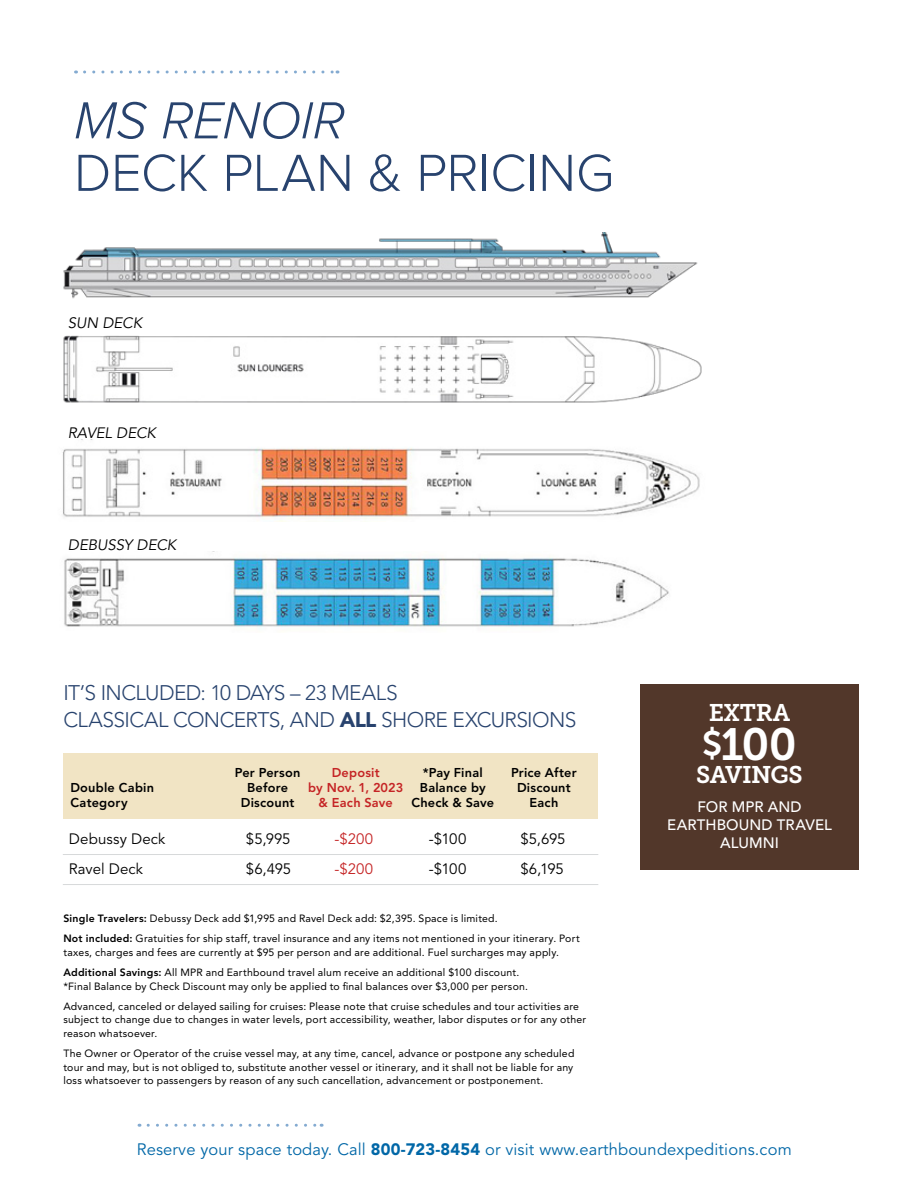
<style>
.page{position:relative;width:918px;height:1188px;background:#fff}
.page>*{position:absolute;margin:0;border:0;box-sizing:border-box;transform-origin:0 0}
.t1{font:300 54px "Proxima Nova";letter-spacing:-.005em;color:#28436e}
.t2{font:italic 300 54px "Proxima Nova";letter-spacing:-.01em;color:#28436e}
.t3{font:45px "Museo Slab 700";color:#fff}
.t4{font:24px "Museo Slab 700";letter-spacing:-.02em;color:#fff}
.t5{font:300 21px/27px "Avenir";letter-spacing:-.03em;color:#28436e}
.t6{font:16.5px "Avenir";letter-spacing:.01em;color:#0067a7}
.t7{font:15px "Avenir";letter-spacing:.005em;color:#000}
.t8{font:500 15px/18px "Avenir";letter-spacing:.01em;color:#fff;text-align:center}
.t9{font:italic 15px "Avenir";letter-spacing:-.005em;color:#000}
.t10{font:15px "Avenir";letter-spacing:.015em;color:#c52425}
.t11{font:800 12.75px/15px "Avenir";letter-spacing:.015em;color:#000;text-align:center}
.t12{font:800 12.75px/15px "Avenir";letter-spacing:.015em;color:#c52425;text-align:center}
.t13{font:10.5px/20.2px "Avenir";letter-spacing:.02em;color:#000}
.s1{font-weight:900}
.s2{font-weight:800}
.s3{font-size:36px}
</style>
<div class="page">
<div style="left:63px;top:754px;width:535px;height:65px;background:#f1e4c4"></div>
<img style="left:63px;top:232px;width:639px;height:171px">
<div style="left:640px;top:684px;width:219px;height:185px;background:#52372a"></div>
<svg style="left:85px;top:70px;width:253px;height:4px"></svg>
<svg style="left:148px;top:1124px;width:174px;height:3px"></svg>
<hr style="left:63px;top:854px;width:535px;height:1px;background:#d7d9da">
<hr style="left:63px;top:884px;width:535px;height:1px;background:#d7d9da">
<img style="left:64px;top:551px;width:605px;height:77px">
<img style="left:62px;top:448px;width:638px;height:73px">
<h1 class="t2" style="left:74px;top:91px;width:272px">MS RENOIR</h1>
<h1 class="t1" style="left:74px;top:142px;width:542px">DECK PLAN &amp; PRICING</h1>
<h3 class="t9" style="left:68px;top:314px;width:76px">SUN DECK</h3>
<h3 class="t9" style="left:68px;top:424px;width:90px">RAVEL DECK</h3>
<h3 class="t9" style="left:68px;top:536px;width:110px">DEBUSSY DECK</h3>
<h3 class="t5" style="left:63px;top:679px;width:515px">IT’S INCLUDED: 10 DAYS – 23 MEALS<br>CLASSICAL CONCERTS, AND <span class="s1">ALL</span> SHORE EXCURSIONS</h3>
<p class="t11" style="left:70px;top:780px;width:85px;text-align:left">Double Cabin<br>Category</p>
<p class="t11" style="left:235px;top:765px;width:67px">Per Person<br>Before<br>Discount</p>
<p class="t12" style="left:308px;top:765px;width:97px">Deposit<br>by Nov. 1, 2023 &amp; Each Save</p>
<p class="t11" style="left:411px;top:765px;width:84px">*Pay Final<br>Balance by<br>Check &amp; Save</p>
<p class="t11" style="left:511px;top:765px;width:67px">Price After<br>Discount<br>Each</p>
<h3 class="t7" style="left:69px;top:830px;width:98px">Debussy Deck</h3>
<h3 class="t7" style="left:246px;top:830px;width:46px">$5,995</h3>
<h3 class="t10" style="left:334px;top:830px;width:40px">-$200</h3>
<h3 class="t7" style="left:429px;top:830px;width:39px">-$100</h3>
<h3 class="t7" style="left:520px;top:830px;width:46px">$5,695</h3>
<h3 class="t7" style="left:69px;top:860px;width:76px">Ravel Deck</h3>
<h3 class="t7" style="left:246px;top:860px;width:47px">$6,495</h3>
<h3 class="t10" style="left:334px;top:860px;width:40px">-$200</h3>
<h3 class="t7" style="left:429px;top:860px;width:39px">-$100</h3>
<h3 class="t7" style="left:520px;top:860px;width:45px">$6,195</h3>
<p class="t13" style="left:63px;top:908px;width:518px"><span class="s2">Single Travelers:</span> Debussy Deck add $1,995 and Ravel Deck add: $2,395. Space is limited.<br><span class="s2">Not included:</span> Gratuities for ship staff, travel insurance and any items not mentioned in your itinerary. Port</p>
<p class="t13" style="left:63px;top:942px;width:497px">taxes, charges and fees are currently at $95 per person and are additional. Fuel surcharges may apply.<br><span class="s2">Additional Savings:</span> All MPR and Earthbound travel alum receive an additional $100 discount.</p>
<p class="t13" style="left:63px;top:976px;width:517px">*Final Balance by Check Discount may only be applied to final balances over $3,000 per person.<br>Advanced, canceled or delayed sailing for cruises: Please note that cruise schedules and tour activities are</p>
<p class="t13" style="left:63px;top:1013px;width:524px;line-height:13.5px">subject to change due to changes in water levels, port accessibility, weather, labor disputes or for any other reason whatsoever.</p>
<p class="t13" style="left:63px;top:1047px;width:513px;line-height:13.5px;text-align:justify">The Owner or Operator of the cruise vessel may, at any time, cancel, advance or postpone any scheduled tour and may, but is not obliged to, substitute another vessel or itinerary, and it shall not be liable for any loss whatsoever to passengers by reason of any such cancellation, advancement or postponement.</p>
<h3 class="t4" style="left:709px;top:699px;width:83px">EXTRA</h3>
<h2 class="t3" style="left:702px;top:719px;width:96px"><span class="s3">$</span>100</h2>
<h3 class="t4" style="left:696px;top:761px;width:108px">SAVINGS</h3>
<h3 class="t8" style="left:667px;top:798px;width:166px">FOR MPR AND<br>EARTHBOUND TRAVEL<br>ALUMNI</h3>
<h3 class="t6" style="left:137px;top:1140px;width:656px">Reserve your space today. Call <span class="s1">800-723-8454</span> or visit www.earthboundexpeditions.com</h3>
</div>
